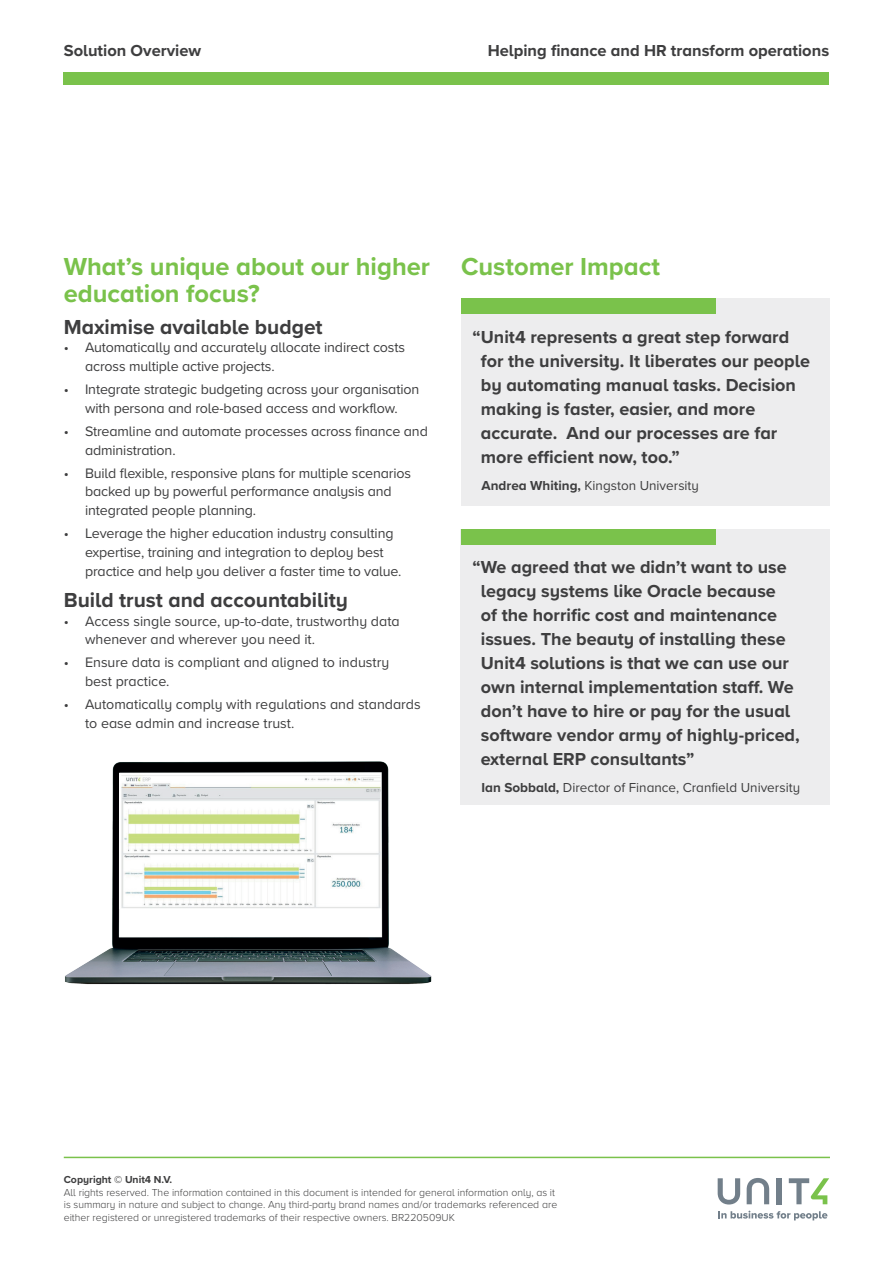
<style>
.page{position:relative;width:893px;height:1263px;background:#fff}
.page>*{position:absolute;margin:0;border:0;box-sizing:border-box;transform-origin:0 0}
.t1{font:700 25.5px/27px "Proxima Nova A";color:#7ac24b}
.t2{font:700 21px "Proxima Nova A";color:#3e3e3f}
.t3{font:700 18px/24px "Proxima Nova A";color:#3e3e3f}
.t4{font:700 16.5px "Proxima Nova A";color:#3e3e3f}
.t5{font:14.25px/18.8px "Proxima Nova A";letter-spacing:-.01em;color:#3e3e3f}
.t6{font:13.5px "Proxima Nova A";color:#3e3e3f}
.t7{font:300 10.5px/12.6px "Proxima Nova A";color:#3e3e3f}
.t8{font:700 10.5px "Proxima Nova A";color:#3e3e3f}
.s1{font-weight:700}
</style>
<div class="page">
<div style="left:64px;top:72px;width:765px;height:13px;background:#7ac24b"></div>
<hr style="left:64px;top:1157px;width:766px;height:1px;background:#7ac24b">
<svg style="left:718px;top:1211px;width:109px;height:9px"></svg>
<svg style="left:718px;top:1178px;width:22px;height:26px"></svg>
<svg style="left:747px;top:1178px;width:22px;height:26px"></svg>
<div style="left:777px;top:1178px;width:5px;height:26px;background:#727f8a"></div>
<svg style="left:789px;top:1178px;width:40px;height:26px"></svg>
<img style="left:65px;top:762px;width:367px;height:223px">
<img style="left:119px;top:774px;width:261px;height:135px">
<div style="left:461px;top:299px;width:368px;height:207px;background:#ededee"></div>
<div style="left:461px;top:299px;width:255px;height:15px;background:#7ac24b"></div>
<div style="left:461px;top:529px;width:369px;height:276px;background:#ededee"></div>
<div style="left:461px;top:529px;width:254px;height:15px;background:#7ac24b"></div>
<p class="t4" style="left:64px;top:38px;width:139px">Solution Overview</p>
<p class="t4" style="left:488px;top:38px;width:343px">Helping finance and HR transform operations</p>
<h1 class="t1" style="left:64px;top:253px;width:368px">What’s unique about our higher education focus?</h1>
<h2 class="t2" style="left:64px;top:311px;width:260px">Maximise available budget</h2>
<p class="t5" style="left:85px;top:338px;width:322px;text-indent:-21px">• Automatically and accurately allocate indirect costs across multiple active projects.</p>
<p class="t5" style="left:64px;top:379px;width:357px;text-align:center">• Integrate strategic budgeting across your organisation with persona and role-based access and workflow.</p>
<p class="t5" style="left:85px;top:421px;width:344px;text-indent:-21px">• Streamline and automate processes across finance and administration.</p>
<p class="t5" style="left:85px;top:463px;width:328px;text-indent:-21px">• Build flexible, responsive plans for multiple scenarios backed up by powerful performance analysis and integrated people planning.</p>
<p class="t5" style="left:85px;top:523px;width:318px;text-indent:-21px">• Leverage the higher education industry consulting expertise, training and integration to deploy best practice and help you deliver a faster time to value.</p>
<h2 class="t2" style="left:64px;top:584px;width:286px">Build trust and accountability</h2>
<p class="t5" style="left:85px;top:611px;width:316px;text-indent:-21px">• Access single source, up-to-date, trustworthy data whenever and wherever you need it.</p>
<p class="t5" style="left:85px;top:653px;width:306px;text-indent:-21px">• Ensure data is compliant and aligned to industry best practice.</p>
<p class="t5" style="left:85px;top:694px;width:337px;text-indent:-21px">• Automatically comply with regulations and standards to ease admin and increase trust.</p>
<h1 class="t1" style="left:461px;top:253px;width:201px">Customer Impact</h1>
<p class="t3" style="left:481px;top:325px;width:331px;text-indent:-8px">“Unit4 represents a great step forward for the university. It liberates our people by automating manual tasks. Decision making is faster, easier, and more accurate. And our processes are far more efficient now, too.”</p>
<p class="t6" style="left:482px;top:476px;width:219px"><span class="s1">Andrea Whiting,</span> Kingston University</p>
<p class="t3" style="left:481px;top:554px;width:320px;text-indent:-8px">“We agreed that we didn’t want to use legacy systems like Oracle because<br>of the horrific cost and maintenance issues. The beauty of installing these Unit4 solutions is that we can use our own internal implementation staff. We don’t have to hire or pay for the usual software vendor army of highly-priced, external ERP consultants”</p>
<p class="t6" style="left:482px;top:777px;width:320px"><span class="s1">Ian Sobbald,</span> Director of Finance, Cranfield University</p>
<p class="t8" style="left:64px;top:1171px;width:110px">Copyright © Unit4 N.V.</p>
<p class="t7" style="left:64px;top:1185px;width:495px">All rights reserved. The information contained in this document is intended for general information only, as it is summary in nature and subject to change. Any third-party brand names and/or trademarks referenced are either registered or unregistered trademarks of their respective owners. BR220509UK</p>
</div>
